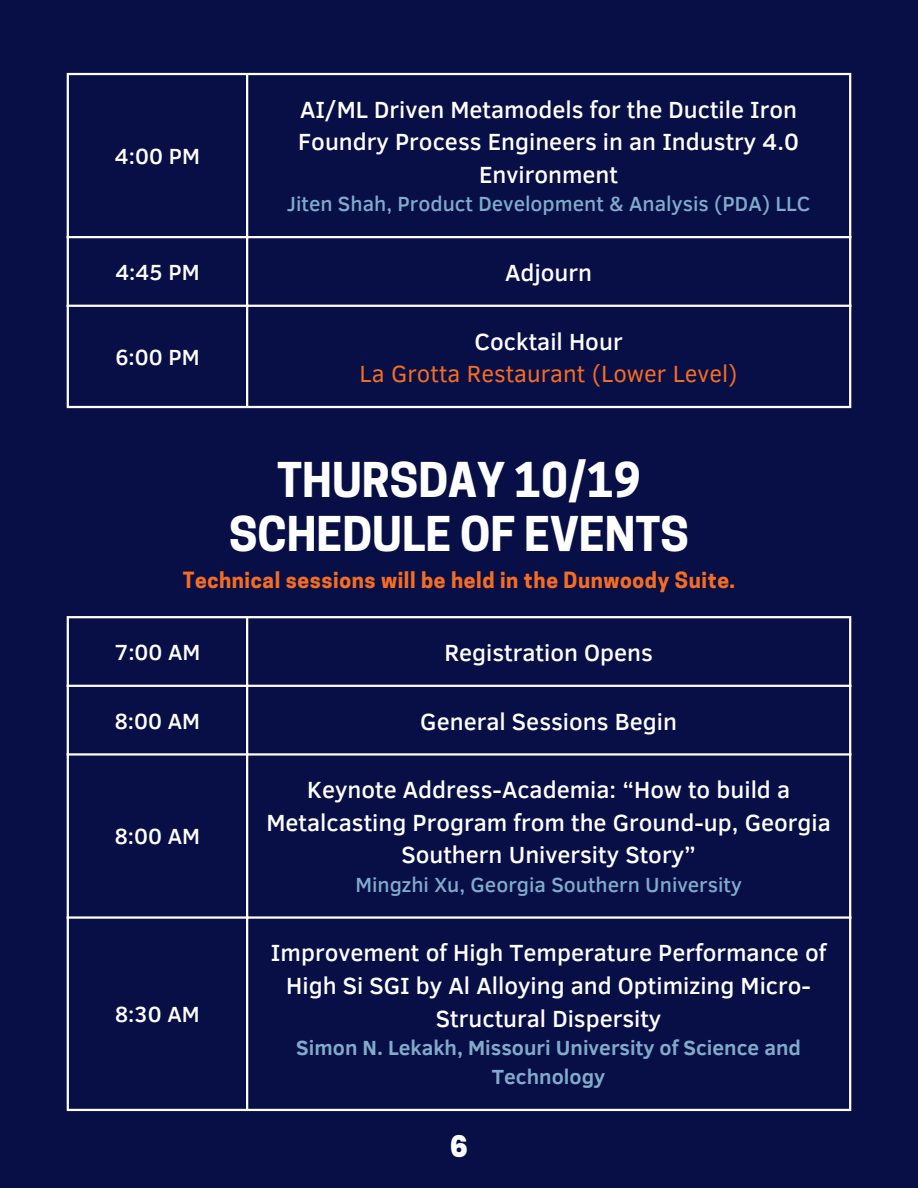
<style>
.page{position:relative;width:918px;height:1188px;background:#080f47}
.page>*{position:absolute;margin:0;border:0;box-sizing:border-box;transform-origin:0 0}
.t1{font:700 45px/54px "Cooper Hewitt";color:#fff;text-align:center}
.t2{font:800 29.7px "Poppins";color:#fff}
.t3{font:500 24px/32.7px "Clear Sans";color:#fff;text-align:center}
.t4{font:24px "Clear Sans";color:#f46d22}
.t5{font:500 22.5px "Clear Sans";color:#fff}
.t6{font:500 21px "Clear Sans";color:#80abcb}
.t7{font:700 21px/29.2px "Clear Sans";color:#80abcb;text-align:center}
.t8{font:700 21px "Cooper Hewitt";letter-spacing:.03em;color:#f46d22}
</style>
<div class="page">
<hr style="left:67px;top:75px;width:2px;height:331px;background:#fff">
<hr style="left:246px;top:75px;width:2px;height:331px;background:#fff">
<hr style="left:849px;top:75px;width:2px;height:331px;background:#fff">
<hr style="left:67px;top:73px;width:784px;height:2px;background:#fff">
<hr style="left:67px;top:236px;width:784px;height:2px;background:#fff">
<hr style="left:67px;top:305px;width:784px;height:2px;background:#fff">
<hr style="left:67px;top:406px;width:784px;height:2px;background:#fff">
<hr style="left:67px;top:618px;width:2px;height:491px;background:#fff">
<hr style="left:246px;top:618px;width:2px;height:491px;background:#fff">
<hr style="left:849px;top:618px;width:2px;height:491px;background:#fff">
<hr style="left:67px;top:616px;width:784px;height:2px;background:#fff">
<hr style="left:67px;top:685px;width:784px;height:2px;background:#fff">
<hr style="left:67px;top:753px;width:784px;height:3px;background:#fff">
<hr style="left:67px;top:916px;width:784px;height:3px;background:#fff">
<hr style="left:67px;top:1109px;width:784px;height:2px;background:#fff">
<p class="t5" style="left:115px;top:140px;width:87px">4:00 PM</p>
<p class="t3" style="left:298px;top:92px;width:502px">AI/ML Driven Metamodels for the Ductile Iron<br>Foundry Process Engineers in an Industry 4.0<br>Environment</p>
<p class="t6" style="left:287px;top:188px;width:525px">Jiten Shah, Product Development &amp; Analysis (PDA) LLC</p>
<p class="t5" style="left:115px;top:256px;width:86px">4:45 PM</p>
<p class="t3" style="left:505px;top:255px;width:89px">Adjourn</p>
<p class="t5" style="left:115px;top:341px;width:86px">6:00 PM</p>
<h1 class="t3" style="left:475px;top:324px;width:150px">Cocktail Hour</h1>
<p class="t4" style="left:360px;top:356px;width:379px">La Grotta Restaurant (Lower Level)</p>
<p class="t1" style="left:229px;top:458px;width:461px">THURSDAY 10/19<br>SCHEDULE OF EVENTS</p>
<p class="t8" style="left:183px;top:572px;width:554px">Technical sessions will be held in the Dunwoody Suite.</p>
<p class="t5" style="left:114px;top:636px;width:88px">7:00 AM</p>
<p class="t3" style="left:444px;top:635px;width:210px">Registration Opens</p>
<p class="t5" style="left:115px;top:704px;width:87px">8:00 AM</p>
<p class="t3" style="left:420px;top:704px;width:258px">General Sessions Begin</p>
<p class="t5" style="left:115px;top:820px;width:87px">8:00 AM</p>
<p class="t5" style="left:115px;top:998px;width:86px">8:30 AM</p>
<p class="t3" style="left:266px;top:772px;width:566px">Keynote Address-Academia: “How to build a<br>Metalcasting Program from the Ground-up, Georgia<br>Southern University Story”</p>
<p class="t6" style="left:355px;top:869px;width:388px">Mingzhi Xu, Georgia Southern University</p>
<p class="t3" style="left:271px;top:935px;width:557px">Improvement of High Temperature Performance of<br>High Si SGI by Al Alloying and Optimizing Micro-<br>Structural Dispersity</p>
<p class="t7" style="left:296px;top:1032px;width:506px">Simon N. Lekakh, Missouri University of Science and<br>Technology</p>
<p class="t2" style="left:450px;top:1126px;width:20px">6</p>
</div>
